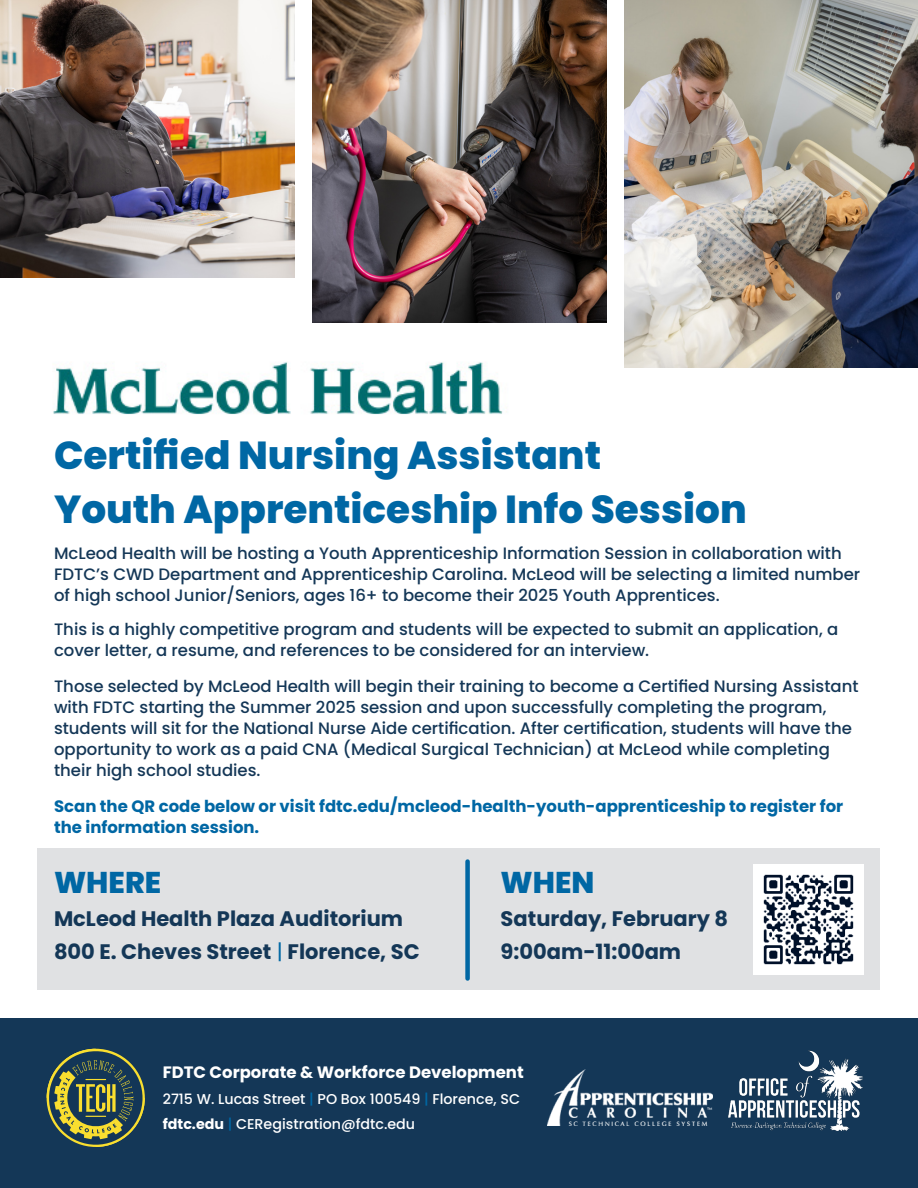
<style>
.page{position:relative;width:918px;height:1188px;background:#fff}
.page>*{position:absolute;margin:0;border:0;box-sizing:border-box;transform-origin:0 0}
.t1{font:800 39px "Poppins";color:#0067a4}
.t2{font:800 30px "Poppins";color:#0067a4}
.t3{font:700 21px "Poppins";color:#143757}
.t4{font:500 16.5px/21px "Poppins";color:#143757}
.t5{font:700 16.5px/21px "Poppins";color:#0067a4}
.t6{font:700 16.5px "Poppins";color:#fff}
.t7{font:500 14.25px "Poppins";color:#fff}
.s1{font-weight:400;color:#0067a4}
.s2{color:#0067a4}
.s3{font-weight:700}
</style>
<div class="page">
<div style="left:38px;top:849px;width:842px;height:141px;background:#e0e1e3"></div>
<div style="left:465px;top:862px;width:5px;height:117px;background:#0067a4"></div>
<div style="left:0;top:1018px;width:918px;height:170px;background:#143757"></div>
<img style="left:728px;top:1050px;width:135px;height:81px">
<img style="left:547px;top:1069px;width:165px;height:57px">
<img style="left:53px;top:362px;width:451px;height:53px">
<svg style="left:46px;top:1048px;width:99px;height:99px"></svg>
<img style="left:753px;top:864px;width:111px;height:111px">
<img style="left:0;top:0;width:294px;height:278px">
<img style="left:312px;top:0;width:294px;height:323px">
<img style="left:624px;top:0;width:294px;height:368px">
<p class="t1" style="left:54px;top:433px;width:549px">Certified Nursing Assistant</p>
<p class="t1" style="left:54px;top:487px;width:694px">Youth Apprenticeship Info Session</p>
<p class="t4" style="left:54px;top:543px;width:808px">McLeod Health will be hosting a Youth Apprenticeship Information Session in collaboration with<br>FDTC’s CWD Department and Apprenticeship Carolina. McLeod will be selecting a limited number of high school Junior/Seniors, ages 16+ to become their 2025 Youth Apprentices.</p>
<p class="t4" style="left:54px;top:619px;width:786px">This is a highly competitive program and students will be expected to submit an application, a cover letter, a resume, and references to be considered for an interview.</p>
<p class="t4" style="left:54px;top:676px;width:806px">Those selected by McLeod Health will begin their training to become a Certified Nursing Assistant with FDTC starting the Summer 2025 session and upon successfully completing the program, students will sit for the National Nurse Aide certification. After certification, students will have the opportunity to work as a paid CNA (Medical Surgical Technician) at McLeod while completing their high school studies.</p>
<p class="t5" style="left:54px;top:796px;width:791px">Scan the QR code below or visit fdtc.edu/mcleod-health-youth-apprenticeship to register for the information session.</p>
<p class="t2" style="left:54px;top:865px;width:109px">WHERE</p>
<p class="t3" style="left:54px;top:907px;width:351px">McLeod Health Plaza Auditorium</p>
<p class="t3" style="left:54px;top:940px;width:367px">800 E. Cheves Street <span class="s1">|</span> Florence, SC</p>
<p class="t2" style="left:501px;top:865px;width:95px">WHEN</p>
<p class="t3" style="left:501px;top:907px;width:229px">Saturday, February 8</p>
<p class="t3" style="left:501px;top:940px;width:182px">9:00am-11:00am</p>
<p class="t6" style="left:163px;top:1063px;width:362px">FDTC Corporate &amp; Workforce Development</p>
<p class="t7" style="left:163px;top:1090px;width:359px">2715 W. Lucas Street <span class="s2">|</span> PO Box 100549 <span class="s2">|</span> Florence, SC</p>
<p class="t7" style="left:163px;top:1116px;width:254px"><span class="s3">fdtc.edu</span> <span class="s2">|</span> CERegistration@fdtc.edu</p>
</div>
